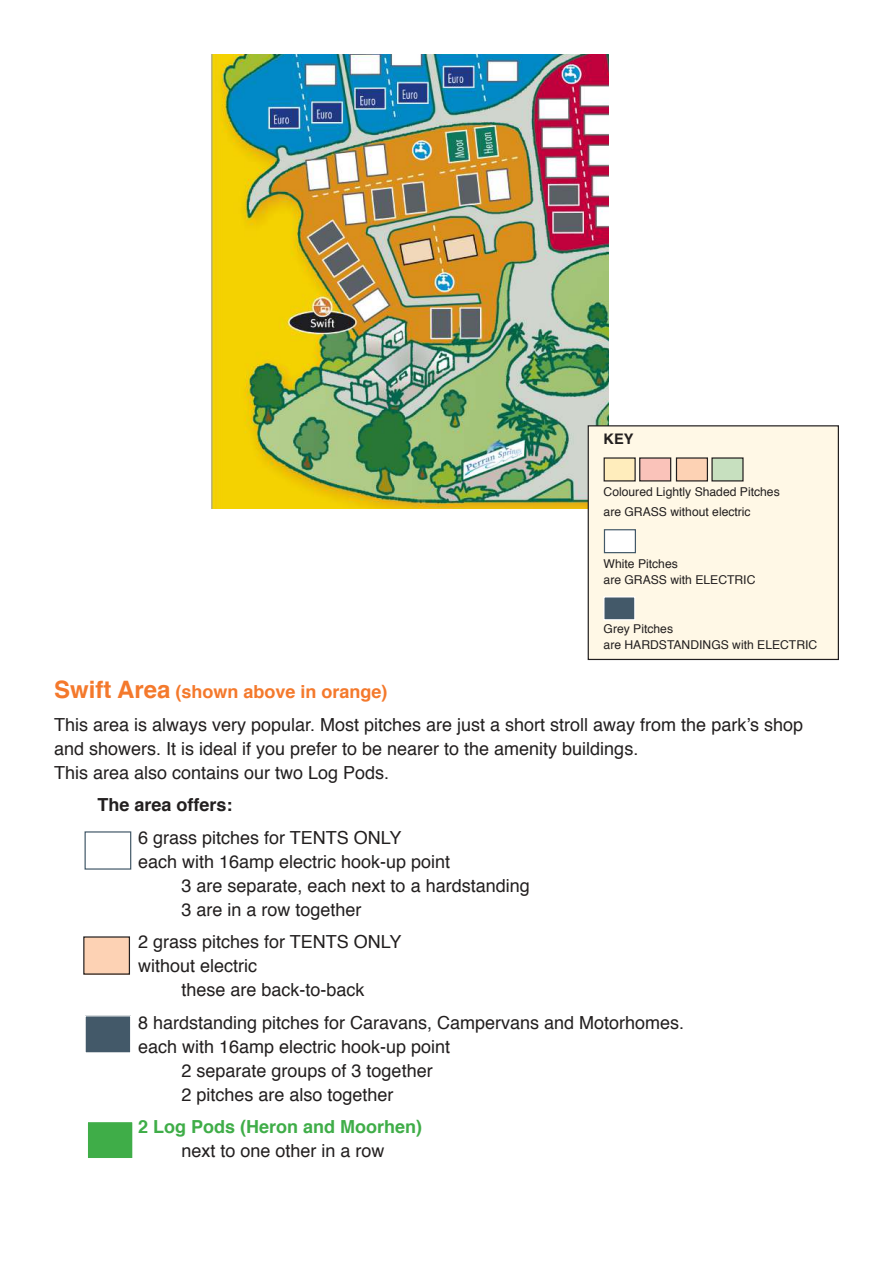
<style>
.page{position:relative;width:893px;height:1263px;background:#fff}
.page>*{position:absolute;margin:0;border:0;box-sizing:border-box;transform-origin:0 0}
.t1{font:18px/32.5px "Helvetica";color:#221f1f}
.t2{font:700 18px "Helvetica";color:#3fad48}
.t3{font:700 18px "Helvetica";color:#221f1f}
.t4{font:700 14.55px "Helvetica";color:#221f1f}
.t5{font:12.15px/15.8px "Helvetica";color:#221f1f}
.s1{font-weight:700;font-size:24px;color:#f4792c}
.s2{font-weight:700;color:#f4792c}
</style>
<div class="page">
<img style="left:211px;top:54px;width:397px;height:455px">
<div style="left:588px;top:426px;width:250px;height:233px;background:#fff8e6"></div>
<div style="left:588px;top:425px;width:251px;height:235px;border:1px solid #221f1f"></div>
<div style="left:604px;top:458px;width:31px;height:23px;background:#ffedbc"></div>
<div style="left:640px;top:458px;width:31px;height:23px;background:#fac3ba"></div>
<div style="left:639px;top:457px;width:32px;height:24px;border:1px solid #221f1f"></div>
<div style="left:676px;top:458px;width:31px;height:23px;background:#fdd2b4"></div>
<div style="left:676px;top:457px;width:32px;height:24px;border:1px solid #221f1f"></div>
<div style="left:712px;top:458px;width:31px;height:23px;background:#c7e0bf"></div>
<div style="left:711px;top:457px;width:33px;height:24px;border:1px solid #221f1f"></div>
<div style="left:604px;top:530px;width:31px;height:23px;background:#fff"></div>
<div style="left:604px;top:529px;width:32px;height:24px;border:1px solid #435969"></div>
<div style="left:604px;top:597px;width:31px;height:23px;background:#435969"></div>
<div style="left:603px;top:596px;width:32px;height:24px;border:1px solid #fff"></div>
<div style="left:85px;top:831px;width:46px;height:39px;border:1px solid #435969"></div>
<div style="left:84px;top:937px;width:45px;height:37px;background:#fdd2b4"></div>
<div style="left:83px;top:936px;width:47px;height:39px;border:1px solid #221f1f"></div>
<div style="left:85px;top:1016px;width:46px;height:37px;background:#435969"></div>
<div style="left:85px;top:1015px;width:46px;height:38px;border:1px solid #fff"></div>
<div style="left:87px;top:1121px;width:46px;height:37px;background:#3fad48"></div>
<div style="left:87px;top:1121px;width:47px;height:38px;border:1px solid #fff"></div>
<p class="t4" style="left:604px;top:433px;width:31px">KEY</p>
<p class="t5" style="left:604px;top:483px;width:178px;line-height:19.5px">Coloured Lightly Shaded Pitches are GRASS without electric</p>
<p class="t5" style="left:604px;top:557px;width:153px">White Pitches<br>are GRASS with ELECTRIC</p>
<p class="t5" style="left:604px;top:622px;width:215px">Grey Pitches<br>are HARDSTANDINGS with ELECTRIC</p>
<p class="t1" style="left:54px;top:676px;width:750px"><span class="s1">Swift Area</span> <span class="s2">(shown above in orange)<br></span>This area is always very popular. Most pitches are just a short stroll away from the park’s shop</p>
<p class="t1" style="left:54px;top:738px;width:586px;line-height:24px">and showers. It is ideal if you prefer to be nearer to the amenity buildings.<br>This area also contains our two Log Pods.</p>
<p class="t3" style="left:98px;top:798px;width:137px">The area offers:</p>
<p class="t1" style="left:138px;top:823px;width:265px">6 grass pitches for TENTS ONLY</p>
<p class="t1" style="left:138px;top:847px;width:314px">each with 16amp electric hook-up point</p>
<p class="t1" style="left:181px;top:871px;width:350px">3 are separate, each next to a hardstanding</p>
<p class="t1" style="left:181px;top:895px;width:182px">3 are in a row together</p>
<p class="t1" style="left:138px;top:927px;width:265px">2 grass pitches for TENTS ONLY</p>
<p class="t1" style="left:138px;top:951px;width:121px">without electric</p>
<p class="t1" style="left:181px;top:975px;width:185px">these are back-to-back</p>
<p class="t1" style="left:138px;top:1008px;width:548px">8 hardstanding pitches for Caravans, Campervans and Motorhomes.</p>
<p class="t1" style="left:138px;top:1032px;width:314px">each with 16amp electric hook-up point</p>
<p class="t1" style="left:181px;top:1056px;width:253px">2 separate groups of 3 together</p>
<p class="t1" style="left:181px;top:1080px;width:214px">2 pitches are also together</p>
<p class="t2" style="left:138px;top:1120px;width:286px">2 Log Pods (Heron and Moorhen)</p>
<p class="t1" style="left:182px;top:1136px;width:205px">next to one other in a row</p>
</div>
